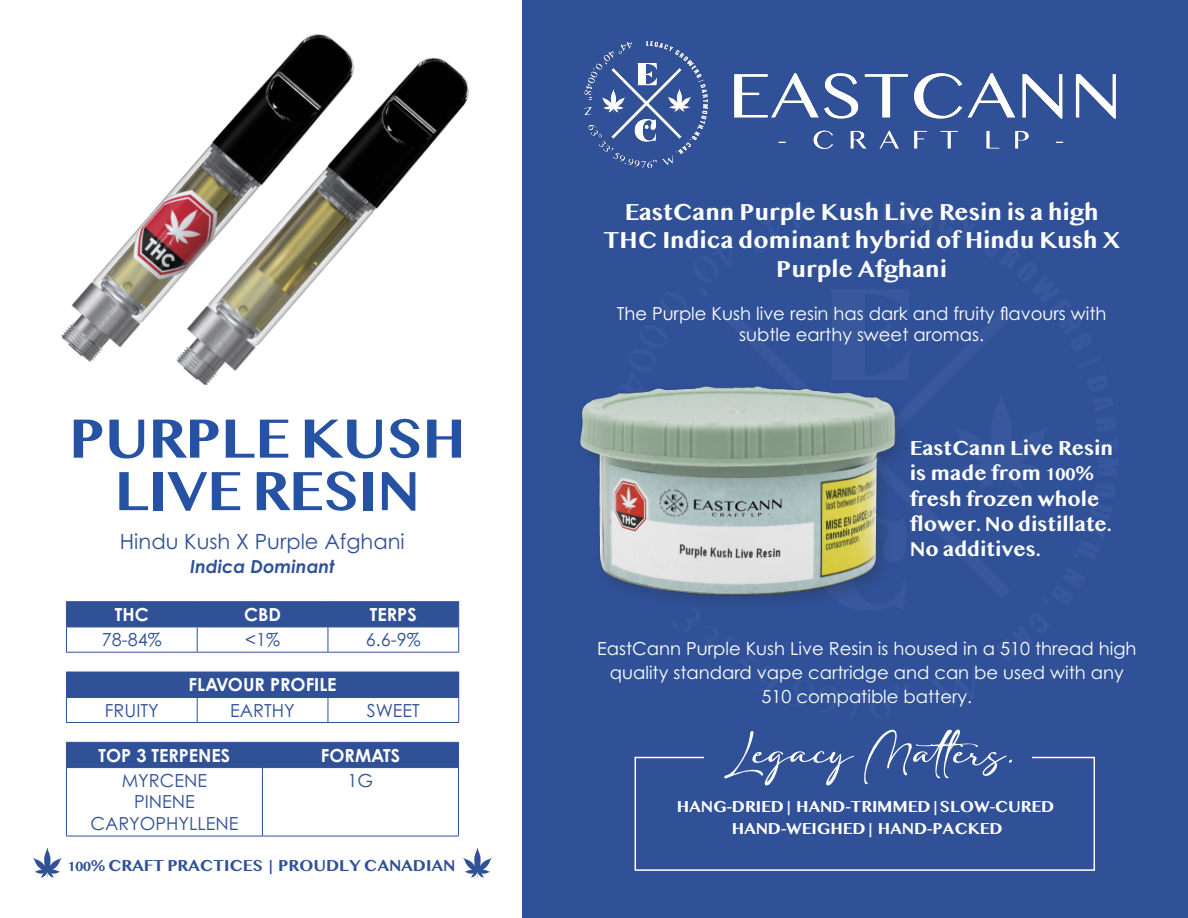
<style>
.page{position:relative;width:1188px;height:918px;background:#fff}
.page>*{position:absolute;margin:0;border:0;box-sizing:border-box;transform-origin:0 0}
.t1{font:700 57.45px/52.5px "Telugu MN";letter-spacing:-.01em;color:#2552a3;text-align:center}
.t2{font:700 24px/28.5px "Telugu MN";color:#fff;text-align:center}
.t3{font:700 21px/25.2px "Telugu MN";color:#fff}
.t4{font:21px "Century Gothic Pro";color:#305198}
.t5{font:18px/24px "Century Gothic Pro";color:#fff;text-align:center}
.t6{font:18px "Century Gothic Pro";color:#305198}
.t7{font:700 18px "Century Gothic Pro";color:#fff}
.t8{font:italic 700 18px "Century Gothic Pro";color:#305198}
.t9{font:700 16.5px "Telugu MN";letter-spacing:-.01em;color:#fff}
.t10{font:700 16.5px "Telugu MN";letter-spacing:-.01em;color:#305198}
</style>
<div class="page">
<div style="left:522px;top:0;width:666px;height:918px;background:#305198"></div>
<div style="left:635px;top:757px;width:460px;height:114px;border:2px solid #fff"></div>
<div style="left:704px;top:738px;width:327px;height:40px;background:#305198"></div>
<img style="left:61px;top:33px;width:276px;height:330px">
<hr style="left:66px;top:601px;width:131px;height:1px;background:#305198">
<hr style="left:197px;top:601px;width:131px;height:1px;background:#305198">
<hr style="left:328px;top:601px;width:131px;height:1px;background:#305198">
<hr style="left:66px;top:652px;width:131px;height:1px;background:#305198">
<hr style="left:197px;top:652px;width:131px;height:1px;background:#305198">
<hr style="left:328px;top:652px;width:131px;height:1px;background:#305198">
<svg style="left:66px;top:602px;width:393px;height:50px"></svg>
<div style="left:66px;top:672px;width:393px;height:25px;background:#305198"></div>
<hr style="left:66px;top:697px;width:131px;height:1px;background:#305198">
<hr style="left:197px;top:697px;width:131px;height:1px;background:#305198">
<svg style="left:197px;top:698px;width:1px;height:24px"></svg>
<hr style="left:328px;top:697px;width:131px;height:1px;background:#305198">
<svg style="left:66px;top:698px;width:1px;height:24px"></svg>
<svg style="left:458px;top:698px;width:1px;height:24px"></svg>
<hr style="left:66px;top:722px;width:131px;height:1px;background:#305198">
<hr style="left:197px;top:722px;width:131px;height:1px;background:#305198">
<hr style="left:328px;top:722px;width:131px;height:1px;background:#305198">
<svg style="left:328px;top:698px;width:1px;height:24px"></svg>
<hr style="left:262px;top:768px;width:1px;height:68px;background:#305198">
<div style="left:66px;top:742px;width:393px;height:26px;background:#305198"></div>
<hr style="left:66px;top:768px;width:1px;height:68px;background:#305198">
<hr style="left:458px;top:768px;width:1px;height:68px;background:#305198">
<hr style="left:66px;top:836px;width:196px;height:1px;background:#305198">
<hr style="left:262px;top:836px;width:197px;height:1px;background:#305198">
<img style="left:583px;top:41px;width:533px;height:128px">
<svg style="left:463px;top:847px;width:29px;height:31px"></svg>
<svg style="left:33px;top:847px;width:29px;height:31px"></svg>
<svg style="left:724px;top:729px;width:288px;height:57px"></svg>
<img style="left:579px;top:386px;width:323px;height:217px">
<img style="left:137px;top:43px;width:333px;height:343px">
<p class="t1" style="left:69px;top:412px;width:398px">PURPLE KUSH<br>LIVE RESIN</p>
<p class="t4" style="left:120px;top:529px;width:286px">Hindu Kush X Purple Afghani</p>
<p class="t8" style="left:190px;top:555px;width:146px">Indica Dominant</p>
<p class="t7" style="left:115px;top:603px;width:35px">THC</p>
<p class="t7" style="left:244px;top:603px;width:39px">CBD</p>
<p class="t7" style="left:370px;top:603px;width:48px">TERPS</p>
<p class="t6" style="left:102px;top:629px;width:61px">78-84%</p>
<p class="t6" style="left:245px;top:629px;width:36px">&lt;1%</p>
<p class="t6" style="left:366px;top:629px;width:56px">6.6-9%</p>
<p class="t7" style="left:189px;top:674px;width:150px">FLAVOUR PROFILE</p>
<p class="t6" style="left:105px;top:699px;width:55px">FRUITY</p>
<p class="t6" style="left:230px;top:699px;width:66px">EARTHY</p>
<p class="t6" style="left:367px;top:699px;width:55px">SWEET</p>
<p class="t7" style="left:99px;top:744px;width:133px">TOP 3 TERPENES</p>
<p class="t7" style="left:321px;top:744px;width:81px">FORMATS</p>
<p class="t6" style="left:122px;top:769px;width:87px">MYRCENE</p>
<p class="t6" style="left:134px;top:791px;width:62px">PINENE</p>
<p class="t6" style="left:91px;top:813px;width:149px">CARYOPHYLLENE</p>
<p class="t6" style="left:348px;top:769px;width:27px">1G</p>
<p class="t10" style="left:68px;top:856px;width:389px">100% CRAFT PRACTICES | PROUDLY CANADIAN</p>
<p class="t2" style="left:604px;top:197px;width:517px">EastCann Purple Kush Live Resin is a high<br>THC Indica dominant hybrid of Hindu Kush X<br>Purple Afghani</p>
<p class="t5" style="left:617px;top:302px;width:491px;line-height:21.6px">The Purple Kush live resin has dark and fruity flavours with subtle earthy sweet aromas.</p>
<p class="t3" style="left:910px;top:435px;width:205px">EastCann Live Resin is made from 100% fresh frozen whole flower. No distillate.</p>
<p class="t3" style="left:910px;top:536px;width:132px">No additives.</p>
<p class="t5" style="left:597px;top:636px;width:541px">EastCann Purple Kush Live Resin is housed in a 510 thread high quality standard vape cartridge and can be used with any<br>510 compatible battery.</p>
<p class="t9" style="left:677px;top:797px;width:379px">HANG-DRIED | HAND-TRIMMED | SLOW-CURED</p>
<p class="t9" style="left:732px;top:819px;width:273px">HAND-WEIGHED | HAND-PACKED</p>
</div>
